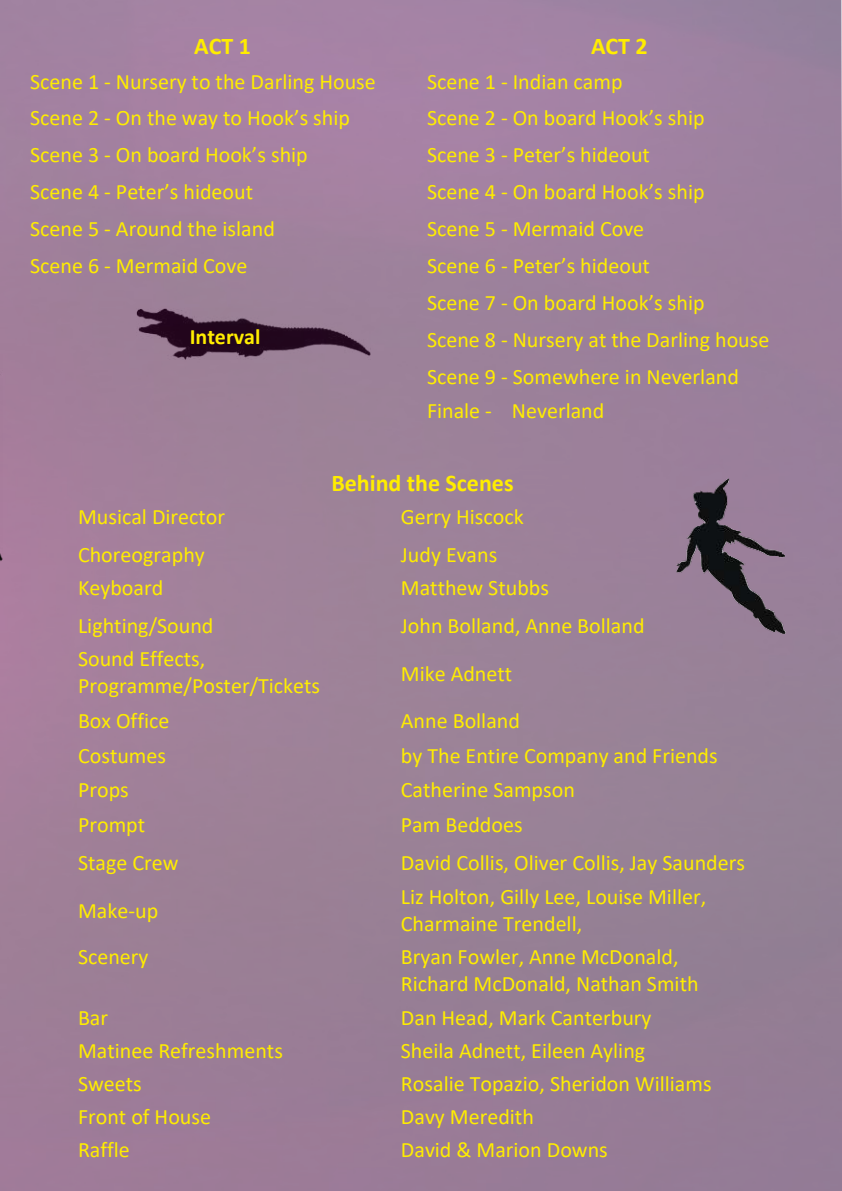
<style>
.page{position:relative;width:842px;height:1191px;background:#fff}
.page>*{position:absolute;margin:0;border:0;box-sizing:border-box;transform-origin:0 0}
.t1{font:700 24px "Calibri";color:#ffed00}
.t2{font:22px/26.8px "Calibri";color:#ffed00}
.t3{font:700 22px "Calibri";color:#ffed00}
</style>
<div class="page">
<img style="left:0;top:0;width:842px;height:1190px">
<img style="left:0;top:354px;width:3px;height:208px">
<img style="left:677px;top:478px;width:109px;height:155px">
<p class="t1" style="left:194px;top:29px;width:58px">ACT 1</p>
<p class="t1" style="left:591px;top:29px;width:58px">ACT 2</p>
<p class="t2" style="left:30px;top:67px;width:347px">Scene 1 - Nursery to the Darling House</p>
<p class="t2" style="left:427px;top:67px;width:197px">Scene 1 - Indian camp</p>
<p class="t2" style="left:30px;top:104px;width:321px">Scene 2 - On the way to Hook’s ship</p>
<p class="t2" style="left:427px;top:104px;width:279px">Scene 2 - On board Hook’s ship</p>
<p class="t2" style="left:30px;top:141px;width:279px">Scene 3 - On board Hook’s ship</p>
<p class="t2" style="left:427px;top:141px;width:224px">Scene 3 - Peter’s hideout</p>
<p class="t2" style="left:30px;top:178px;width:224px">Scene 4 - Peter’s hideout</p>
<p class="t2" style="left:427px;top:178px;width:279px">Scene 4 - On board Hook’s ship</p>
<p class="t2" style="left:30px;top:215px;width:246px">Scene 5 - Around the island</p>
<p class="t2" style="left:427px;top:215px;width:219px">Scene 5 - Mermaid Cove</p>
<p class="t2" style="left:30px;top:252px;width:219px">Scene 6 - Mermaid Cove</p>
<p class="t2" style="left:427px;top:247px;width:279px;line-height:36.8px">Scene 6 - Peter’s hideout<br>Scene 7 - On board Hook’s ship</p>
<p class="t3" style="left:190px;top:321px;width:72px">Interval</p>
<p class="t2" style="left:427px;top:320px;width:344px;line-height:36.8px">Scene 8 - Nursery at the Darling house<br>Scene 9 - Somewhere in Neverland</p>
<p class="t2" style="left:427px;top:396px;width:179px">Finale - Neverland</p>
<p class="t1" style="left:331px;top:466px;width:184px">Behind the Scenes</p>
<p class="t2" style="left:78px;top:503px;width:149px">Musical Director</p>
<p class="t2" style="left:401px;top:503px;width:124px">Gerry Hiscock</p>
<p class="t2" style="left:78px;top:540px;width:128px">Choreography</p>
<p class="t2" style="left:401px;top:540px;width:98px">Judy Evans</p>
<p class="t2" style="left:78px;top:574px;width:87px">Keyboard</p>
<p class="t2" style="left:401px;top:574px;width:150px">Matthew Stubbs</p>
<p class="t2" style="left:78px;top:611px;width:137px">Lighting/Sound</p>
<p class="t2" style="left:401px;top:611px;width:245px">John Bolland, Anne Bolland</p>
<p class="t2" style="left:78px;top:645px;width:244px">Sound Effects,<br>Programme/Poster/Tickets</p>
<p class="t2" style="left:401px;top:659px;width:113px">Mike Adnett</p>
<p class="t2" style="left:78px;top:707px;width:93px">Box Office</p>
<p class="t2" style="left:401px;top:707px;width:121px">Anne Bolland</p>
<p class="t2" style="left:78px;top:742px;width:90px">Costumes</p>
<p class="t2" style="left:401px;top:742px;width:318px">by The Entire Company and Friends</p>
<p class="t2" style="left:78px;top:775px;width:52px">Props</p>
<p class="t2" style="left:401px;top:775px;width:176px">Catherine Sampson</p>
<p class="t2" style="left:78px;top:811px;width:69px">Prompt</p>
<p class="t2" style="left:401px;top:811px;width:123px">Pam Beddoes</p>
<p class="t2" style="left:78px;top:848px;width:102px">Stage Crew</p>
<p class="t2" style="left:401px;top:848px;width:346px">David Collis, Oliver Collis, Jay Saunders</p>
<p class="t2" style="left:78px;top:896px;width:82px">Make-up</p>
<p class="t2" style="left:401px;top:883px;width:307px">Liz Holton, Gilly Lee, Louise Miller,<br>Charmaine Trendell,</p>
<p class="t2" style="left:78px;top:943px;width:72px">Scenery</p>
<p class="t2" style="left:401px;top:943px;width:299px">Bryan Fowler, Anne McDonald,<br>Richard McDonald, Nathan Smith</p>
<p class="t2" style="left:78px;top:1004px;width:32px">Bar</p>
<p class="t2" style="left:401px;top:1004px;width:252px">Dan Head, Mark Canterbury</p>
<p class="t2" style="left:78px;top:1036px;width:206px">Matinee Refreshments</p>
<p class="t2" style="left:401px;top:1036px;width:246px">Sheila Adnett, Eileen Ayling</p>
<p class="t2" style="left:78px;top:1069px;width:65px">Sweets</p>
<p class="t2" style="left:401px;top:1069px;width:312px">Rosalie Topazio, Sheridon Williams</p>
<p class="t2" style="left:78px;top:1102px;width:135px">Front of House</p>
<p class="t2" style="left:401px;top:1102px;width:134px">Davy Meredith</p>
<p class="t2" style="left:78px;top:1135px;width:53px">Raffle</p>
<p class="t2" style="left:401px;top:1135px;width:208px">David &amp; Marion Downs</p>
</div>
